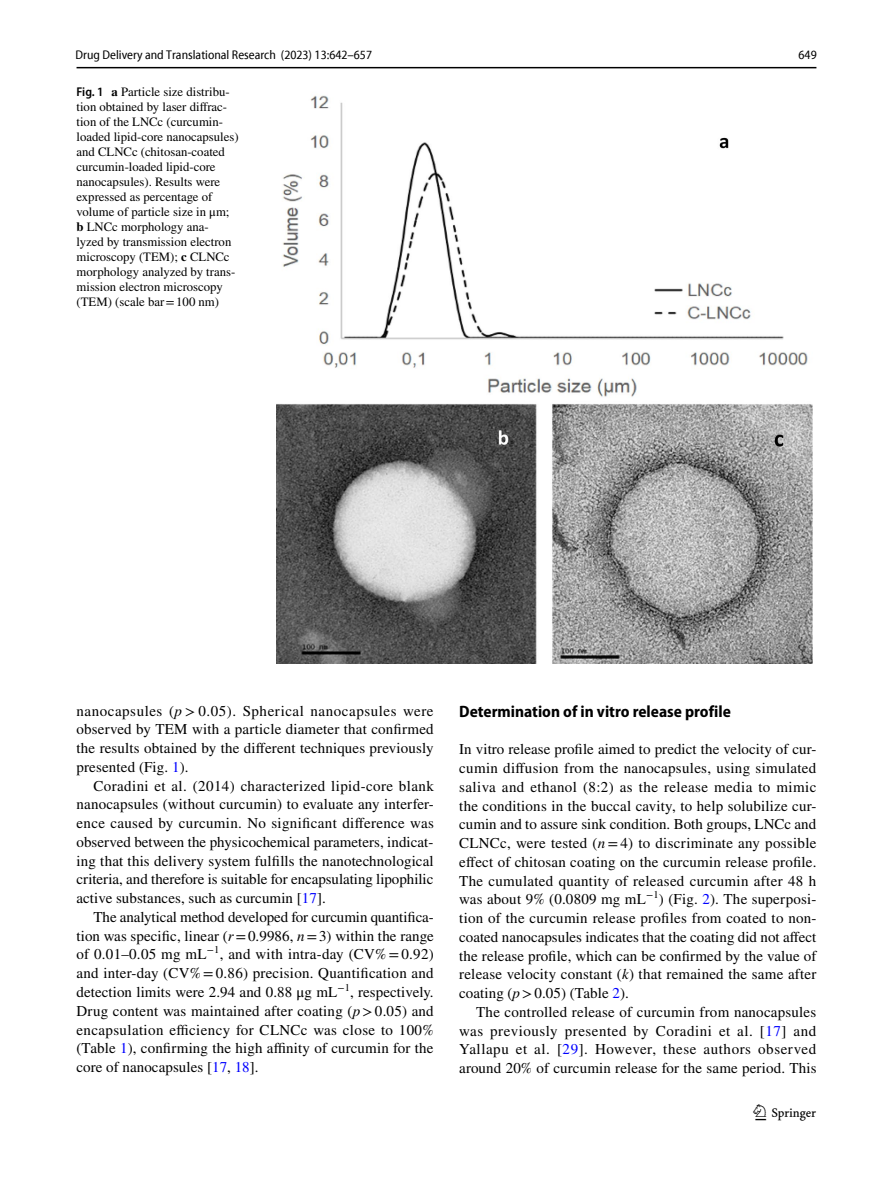
<style>
.page{position:relative;width:893px;height:1187px;background:#fff}
.page>*{position:absolute;margin:0;border:0;box-sizing:border-box;transform-origin:0 0}
.t1{font:22.5px "Springnew Regular 3";color:#000}
.t2{font:700 semi-condensed 16.5px "Myriad Pro";color:#000}
.t3{font:15px/18.8px "STIX";letter-spacing:.01em;color:#000;text-align:justify}
.t4{font:12.75px/15px "STIX";color:#000}
.t5{font:semi-condensed 12.75px "Myriad Pro Unic";color:#000}
.s1{font-family:"Myriad Pro";font-weight:600;font-stretch:semi-condensed}
.s2{font-weight:700}
.s3{font-style:italic}
.s4{color:#00f}
</style>
<div class="page">
<hr style="left:77px;top:67px;width:739px;height:1px;background:#000">
<img style="left:276px;top:95px;width:537px;height:568px">
<p class="t5" style="left:76px;top:50px;width:298px">Drug Delivery and Translational Research (2023) 13:642–657</p>
<p class="t5" style="left:799px;top:50px;width:20px">649</p>
<p class="t4" style="left:77px;top:85px;width:164px"><span class="s1">Fig. 1</span> <span class="s2">a</span> Particle size distribu&shy;tion obtained by laser diffrac&shy;tion of the LNCc (curcumin&shy;loaded lipid-core nanocapsules) and CLNCc (chitosan-coated curcumin-loaded lipid-core nanocapsules). Results were expressed as percentage of volume of particle size in μm; <span class="s2">b</span> LNCc morphology ana&shy;lyzed by transmission electron microscopy (TEM); <span class="s2">c</span> CLNCc morphology analyzed by trans&shy;mission electron microscopy (TEM) (scale bar=100 nm)</p>
<p class="t3" style="left:77px;top:702px;width:359px">nanocapsules (<span class="s3">p</span> &gt; 0.05). Spherical nanocapsules were observed by TEM with a particle diameter that confirmed the results obtained by the different techniques previously presented (Fig. <span class="s4">1</span>).</p>
<p class="t3" style="left:77px;top:777px;width:359px;text-indent:17px">Coradini et al. (2014) characterized lipid-core blank nanocapsules (without curcumin) to evaluate any interfer&shy;ence caused by curcumin. No significant difference was observed between the physicochemical parameters, indicat&shy;ing that this delivery system fulfills the nanotechnological criteria, and therefore is suitable for encapsulating lipophilic active substances, such as curcumin [<span class="s4">17</span>].</p>
<p class="t3" style="left:77px;top:908px;width:359px;text-indent:17px">The analytical method developed for curcumin quantifica&shy;tion was specific, linear (<span class="s3">r</span>=0.9986, <span class="s3">n</span>=3) within the range of 0.01–0.05 mg mL<sup>−1</sup>, and with intra-day (CV% =0.92) and inter-day (CV% =0.86) precision. Quantification and detection limits were 2.94 and 0.88 μg mL<sup>−1</sup>, respectively.<br>Drug content was maintained after coating (<span class="s3">p</span>&gt;0.05) and encapsulation efficiency for CLNCc was close to 100% (Table <span class="s4">1</span>), confirming the high affinity of curcumin for the core of nanocapsules [<span class="s4">17</span>, <span class="s4">18</span>].</p>
<p class="t2" style="left:459px;top:702px;width:273px">Determination of in vitro release profile</p>
<p class="t3" style="left:459px;top:740px;width:359px">In vitro release profile aimed to predict the velocity of cur&shy;cumin diffusion from the nanocapsules, using simulated saliva and ethanol (8:2) as the release media to mimic the conditions in the buccal cavity, to help solubilize cur&shy;cumin and to assure sink condition. Both groups, LNCc and CLNCc, were tested (<span class="s3">n</span>=4) to discriminate any possible effect of chitosan coating on the curcumin release profile.<br>The cumulated quantity of released curcumin after 48 h was about 9% (0.0809 mg mL<sup>−1</sup>) (Fig. <span class="s4">2</span>). The superposi&shy;tion of the curcumin release profiles from coated to non&shy;coated nanocapsules indicates that the coating did not affect the release profile, which can be confirmed by the value of release velocity constant (<span class="s3">k</span>) that remained the same after coating (<span class="s3">p</span>&gt;0.05) (Table <span class="s4">2</span>).</p>
<p class="t3" style="left:459px;top:1003px;width:359px;text-indent:17px">The controlled release of curcumin from nanocapsules was previously presented by Coradini et al. [<span class="s4">17</span>] and Yallapu et al. [<span class="s4">29</span>]. However, these authors observed around 20% of curcumin release for the same period. This</p>
<h1 class="t1" style="left:755px;top:1104px;width:62px">1 3</h1>
</div>
